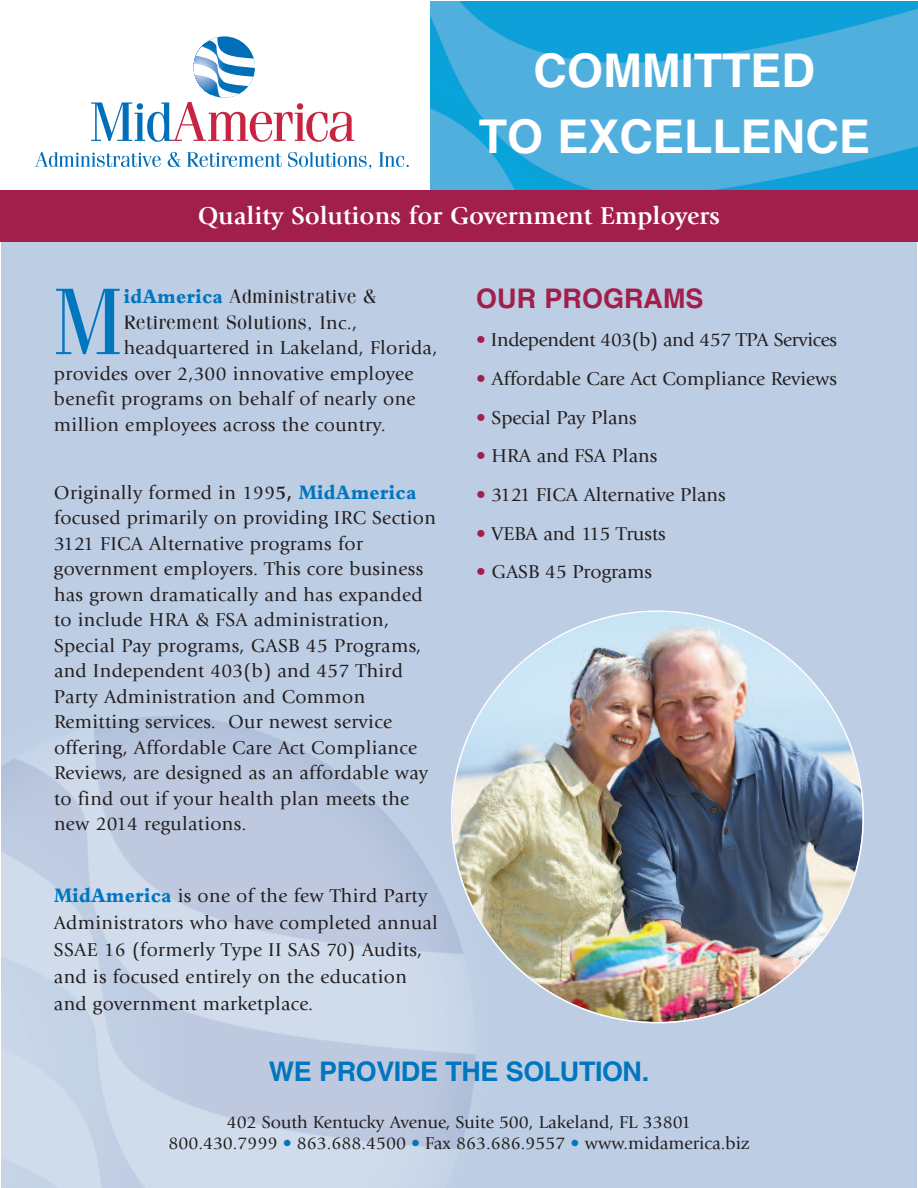
<style>
.page{position:relative;width:918px;height:1188px;background:#fff}
.page>*{position:absolute;margin:0;border:0;box-sizing:border-box;transform-origin:0 0}
.t1{font:94.5px "Fenice LT";color:#0076be;scale:.91 1}
.t2{font:700 46.5px/66px "Helvetica";color:#fff;text-align:center}
.t3{font:700 27px "Helvetica";letter-spacing:-.015em;color:#0076be}
.t4{font:700 27px "Helvetica";color:#a21e4b}
.t5{font:700 25.5px "Giovanni";color:#fff}
.t6{font:19.5px/25.5px "Giovanni";letter-spacing:.015em;color:#231f20}
.t7{font:19.5px/25.5px "Fenice LT";letter-spacing:.015em;color:#231f20}
.t8{font:19.5px "Giovanni";letter-spacing:-.015em;color:#231f20}
.t9{font:18px/21px "Giovanni";color:#231f20;text-align:center}
.s1{font-family:"Bembo";font-weight:800;font-size:21.45px;color:#0076be}
.s2{font-family:"Giovanni"}
.s3{font-weight:700}
.s4{color:#a21e4b}
.s5{color:#0076be}
</style>
<div class="page">
<img style="left:431px;top:1px;width:487px;height:189px">
<svg style="left:35px;top:152px;width:126px;height:15px"></svg>
<svg style="left:168px;top:152px;width:13px;height:15px"></svg>
<svg style="left:187px;top:152px;width:95px;height:15px"></svg>
<svg style="left:288px;top:152px;width:83px;height:17px"></svg>
<svg style="left:379px;top:152px;width:30px;height:15px"></svg>
<svg style="left:91px;top:36px;width:263px;height:106px"></svg>
<div style="left:0;top:190px;width:918px;height:52px;background:#a21e4b"></div>
<img style="left:451px;top:610px;width:413px;height:413px">
<h2 class="t2" style="left:479px;top:38px;width:393px">COMMITTED<br>TO EXCELLENCE</h2>
<h3 class="t5" style="left:198px;top:201px;width:524px">Quality Solutions for Government Employers</h3>
<h1 class="t1" style="left:54px;top:265px;width:77px">M</h1>
<p class="t7" style="left:124px;top:283px;width:254px"><span class="s1">idAmerica</span> Administrative &amp;<br>Retirement Solutions, <span class="s2">Inc.,</span></p>
<p class="t6" style="left:54px;top:335px;width:385px;text-indent:70px">headquartered in Lakeland, Florida, provides over 2,300 innovative employee benefit programs on behalf of nearly one million employees across the country.</p>
<p class="t6" style="left:54px;top:480px;width:383px">Originally formed in 199<span class="s3">5,</span> <span class="s1">MidAmerica </span>focused primarily on providing IRC Section 3121 FICA Alternative programs for government employers. This core business has grown dramatically and has expanded to include HRA &amp; FSA administration, Special Pay programs, GASB 45 Programs, and Independent 403(b) and 457 Third Party Administration and Common Remitting services. Our newest service offering, Affordable Care Act Compliance Reviews, are designed as an affordable way to find out if your health plan meets the new 2014 regulations.</p>
<p class="t6" style="left:54px;top:882px;width:386px;line-height:27px"><span class="s1">MidAmerica</span> is one of the few Third Party Administrators who have completed annual SSAE 16 (formerly Type II SAS 70) Audits, and is focused entirely on the education and government marketplace.</p>
<h3 class="t4" style="left:476px;top:283px;width:229px">OUR PROGRAMS</h3>
<p class="t8" style="left:476px;top:329px;width:362px"><span class="s4">•</span> Independent 403(b) and 457 TPA Services</p>
<p class="t6" style="left:476px;top:366px;width:362px"><span class="s4">•</span> Affordable Care Act Compliance Reviews</p>
<p class="t6" style="left:476px;top:405px;width:162px"><span class="s4">•</span> Special Pay Plans</p>
<p class="t6" style="left:476px;top:443px;width:182px"><span class="s4">•</span> HRA and FSA Plans</p>
<p class="t6" style="left:476px;top:482px;width:251px"><span class="s4">•</span> 3121 FICA Alternative Plans</p>
<p class="t6" style="left:476px;top:521px;width:191px"><span class="s4">•</span> VEBA and 115 Trusts</p>
<p class="t6" style="left:476px;top:559px;width:177px"><span class="s4">•</span> GASB 45 Programs</p>
<h3 class="t3" style="left:269px;top:1056px;width:382px">WE PROVIDE THE SOLUTION.</h3>
<p class="t9" style="left:169px;top:1112px;width:582px">402 South Kentucky Avenue, Suite 500, Lakeland, FL 33801<br>800.430.7999 <span class="s5">•</span> 863.688.4500 <span class="s5">•</span> Fax 863.686.9557 <span class="s5">•</span> www.midamerica.biz</p>
</div>
